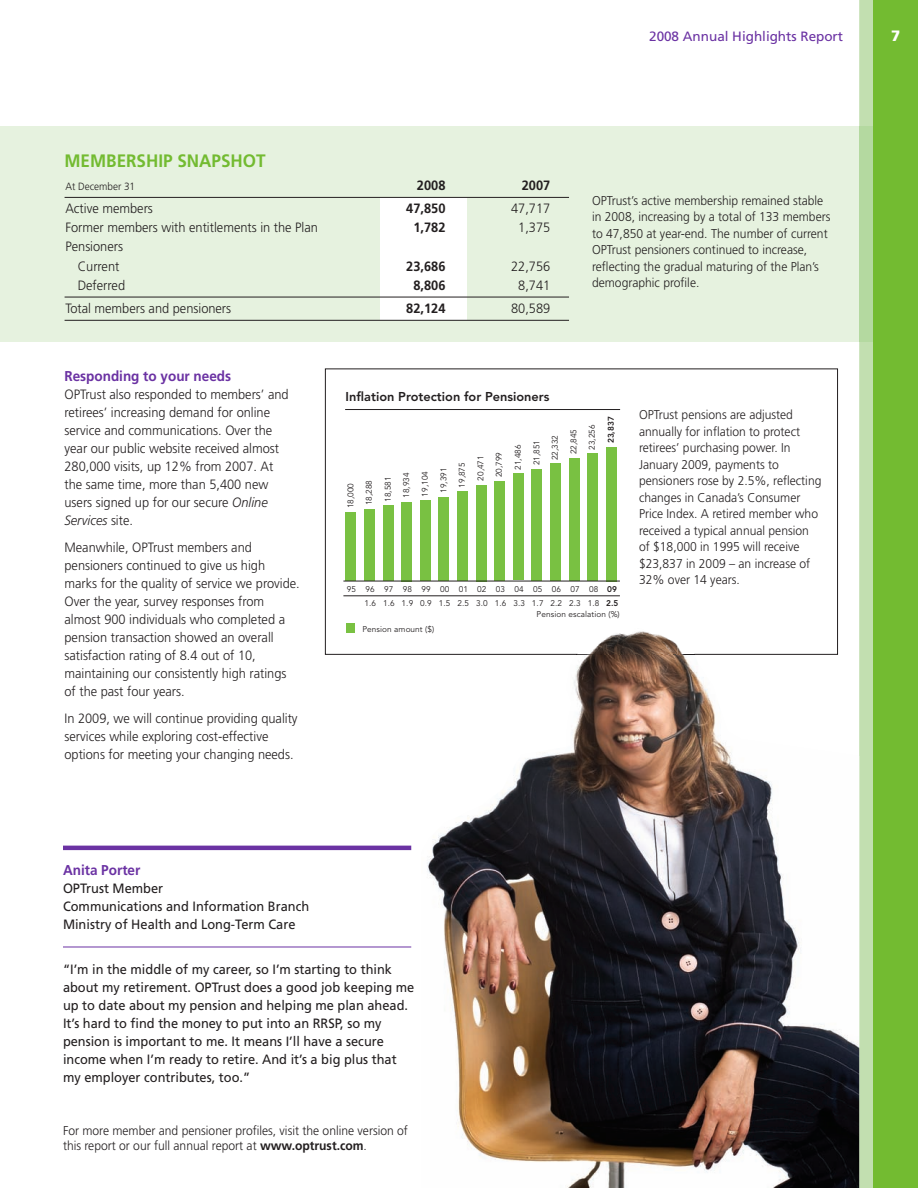
<style>
.page{position:relative;width:918px;height:1188px;background:#fff}
.page>*{position:absolute;margin:0;border:0;box-sizing:border-box;transform-origin:0 0}
.t1{font:700 18px "Frutiger";color:#73bb31;scale:.95 1}
.t2{font:900 15px "Frutiger";color:#fff}
.t3{font:700 14.25px "Frutiger";color:#6b32a3;scale:.95 1}
.t4{font:300 13.5px/18px "Frutiger";color:#231f20;scale:.95 1}
.t5{font:13.5px/18px "Frutiger";color:#231f20;scale:.95 1}
.t6{font:700 13.5px "Frutiger";color:#231f20;scale:.95 1}
.t7{font:13.5px "Frutiger";color:#6b32a3}
.t8{font:300 12.75px/16.5px "Frutiger";color:#231f20;scale:.95 1}
.t9{font:800 12.75px "Avenir";color:#231f20}
.t10{font:300 10.5px "Frutiger";color:#231f20;scale:.95 1}
.t11{font:8.25px/14.5px "Avenir";color:#231f20;text-align:right}
.t12{font:800 8.25px "Avenir";color:#231f20}
.s1{font-style:italic}
.s2{font-weight:800}
.s3{font-weight:700}
</style>
<div class="page">
<hr style="left:345px;top:409px;width:275px;height:1px;background:#231f20">
<div style="left:346px;top:512px;width:10px;height:69px;background:#79c142"></div>
<div style="left:364px;top:509px;width:11px;height:72px;background:#79c142"></div>
<div style="left:383px;top:506px;width:10px;height:75px;background:#79c142"></div>
<div style="left:402px;top:502px;width:10px;height:79px;background:#79c142"></div>
<div style="left:420px;top:500px;width:10px;height:81px;background:#79c142"></div>
<div style="left:439px;top:497px;width:10px;height:84px;background:#79c142"></div>
<div style="left:457px;top:491px;width:11px;height:90px;background:#79c142"></div>
<div style="left:476px;top:485px;width:10px;height:96px;background:#79c142"></div>
<div style="left:495px;top:481px;width:10px;height:100px;background:#79c142"></div>
<div style="left:513px;top:473px;width:10px;height:107px;background:#79c142"></div>
<div style="left:532px;top:469px;width:10px;height:111px;background:#79c142"></div>
<div style="left:550px;top:464px;width:11px;height:117px;background:#79c142"></div>
<div style="left:569px;top:458px;width:10px;height:123px;background:#79c142"></div>
<div style="left:588px;top:453px;width:10px;height:128px;background:#79c142"></div>
<div style="left:606px;top:447px;width:11px;height:134px;background:#79c142"></div>
<div style="left:346px;top:623px;width:8px;height:10px;background:#79c142"></div>
<hr style="left:343px;top:581px;width:277px;height:1px;background:#231f20">
<hr style="left:343px;top:596px;width:277px;height:1px;background:#231f20">
<div style="left:325px;top:369px;width:513px;height:286px;border:1px solid #231f20"></div>
<div style="left:0;top:126px;width:859px;height:216px;background:#e6f2df"></div>
<svg style="left:859px;top:0;width:14px;height:1188px;background:#c2dfb1"></svg>
<div style="left:859px;top:126px;width:59px;height:216px;background:#b4d9a0"></div>
<div style="left:873px;top:0;width:45px;height:1188px;background:#73bb31"></div>
<div style="left:380px;top:198px;width:86px;height:122px;background:#fff"></div>
<hr style="left:65px;top:197px;width:504px;height:1px;background:#231f20">
<hr style="left:65px;top:297px;width:504px;height:1px;background:#231f20">
<hr style="left:65px;top:320px;width:504px;height:1px;background:#231f20">
<hr style="left:63px;top:846px;width:348px;height:4px;background:#6b32a3">
<hr style="left:63px;top:947px;width:348px;height:1px;background:#6b32a3">
<img style="left:677px;top:645px;width:18px;height:9px">
<img style="left:427px;top:655px;width:432px;height:533px">
<img style="left:577px;top:654px;width:118px;height:1px">
<img style="left:577px;top:631px;width:100px;height:23px">
<p class="t7" style="left:649px;top:31px;width:195px">2008 Annual Highlights Report</p>
<p class="t2" style="left:891px;top:30px;width:11px">7</p>
<h1 class="t1" style="left:64px;top:154px;width:213px">MEMBERSHIP SNAPSHOT</h1>
<p class="t10" style="left:65px;top:182px;width:75px">At December 31</p>
<p class="t6" style="left:417px;top:180px;width:31px">2008</p>
<p class="t6" style="left:522px;top:180px;width:31px">2007</p>
<p class="t4" style="left:65px;top:201px;width:94px">Active members</p>
<p class="t6" style="left:406px;top:203px;width:43px">47,850</p>
<p class="t4" style="left:511px;top:201px;width:43px">47,717</p>
<p class="t4" style="left:65px;top:220px;width:267px">Former members with entitlements in the Plan</p>
<p class="t6" style="left:413px;top:222px;width:35px">1,782</p>
<p class="t4" style="left:518px;top:220px;width:35px">1,375</p>
<p class="t4" style="left:65px;top:238px;width:62px;line-height:19px;text-align:right">Pensioners<br>Current</p>
<p class="t6" style="left:406px;top:260px;width:43px">23,686</p>
<p class="t4" style="left:511px;top:258px;width:43px">22,756</p>
<p class="t4" style="left:78px;top:277px;width:51px">Deferred</p>
<p class="t6" style="left:413px;top:279px;width:35px">8,806</p>
<p class="t4" style="left:518px;top:277px;width:35px">8,741</p>
<p class="t4" style="left:65px;top:300px;width:176px">Total members and pensioners</p>
<p class="t6" style="left:406px;top:303px;width:43px">82,124</p>
<p class="t4" style="left:511px;top:300px;width:43px">80,589</p>
<p class="t8" style="left:592px;top:193px;width:252px">OPTrust’s active membership remained stable in 2008, increasing by a total of 133 members to 47,850 at year-end. The number of current OPTrust pensioners continued to increase, reflecting the gradual maturing of the Plan’s demographic profile.</p>
<p class="t3" style="left:64px;top:370px;width:177px">Responding to your needs</p>
<p class="t4" style="left:64px;top:386px;width:238px">OPTrust also responded to members’ and retirees’ increasing demand for online service and communications. Over the year our public website received almost 280,000 visits, up 12% from 2007. At the same time, more than 5,400 new users signed up for our secure <span class="s1">Online Services</span> site.</p>
<p class="t4" style="left:64px;top:539px;width:249px">Meanwhile, OPTrust members and pensioners continued to give us high marks for the quality of service we provide.<br>Over the year, survey responses from almost 900 individuals who completed a pension transaction showed an overall satisfaction rating of 8.4 out of 10, maintaining our consistently high ratings of the past four years.</p>
<p class="t4" style="left:64px;top:710px;width:247px">In 2009, we will continue providing quality services while exploring cost-effective options for meeting your changing needs.</p>
<p class="t9" style="left:346px;top:391px;width:205px">Inflation Protection for Pensioners</p>
<p class="t11" style="left:344px;top:508px;width:27px;rotate:-90deg">18,000</p>
<p class="t11" style="left:363px;top:505px;width:27px;rotate:-90deg">18,288</p>
<p class="t11" style="left:381px;top:502px;width:27px;rotate:-90deg">18,581</p>
<p class="t11" style="left:400px;top:498px;width:27px;rotate:-90deg">18,934</p>
<p class="t11" style="left:419px;top:497px;width:27px;rotate:-90deg">19,104</p>
<p class="t11" style="left:437px;top:493px;width:27px;rotate:-90deg">19,391</p>
<p class="t11" style="left:455px;top:488px;width:27px;rotate:-90deg">19,875</p>
<p class="t11" style="left:474px;top:481px;width:27px;rotate:-90deg">20,471</p>
<p class="t11" style="left:492px;top:477px;width:27px;rotate:-90deg">20,799</p>
<p class="t11" style="left:511px;top:470px;width:27px;rotate:-90deg">21,486</p>
<p class="t11" style="left:530px;top:465px;width:27px;rotate:-90deg">21,851</p>
<p class="t11" style="left:548px;top:460px;width:27px;rotate:-90deg">22,332</p>
<p class="t11" style="left:567px;top:454px;width:27px;rotate:-90deg">22,845</p>
<p class="t11" style="left:585px;top:450px;width:27px;rotate:-90deg">23,256</p>
<p class="t12" style="left:607px;top:443px;width:28px;rotate:-90deg">23,837</p>
<p class="t11" style="left:347px;top:582px;width:273px">95 96 97 98 99 00 01 02 03 04 05 06 07 08 <span class="s2">09<br></span>1.6 1.6 1.9 0.9 1.5 2.5 3.0 1.6 3.3 1.7 2.2 2.3 1.8 <span class="s2">2.5</span></p>
<p class="t11" style="left:362px;top:623px;width:73px">Pension amount ($)</p>
<p class="t11" style="left:537px;top:608px;width:85px">Pension escalation (%)</p>
<p class="t8" style="left:639px;top:408px;width:193px">OPTrust pensions are adjusted annually for inflation to protect retirees’ purchasing power. In<br>January 2009, payments to pensioners rose by 2.5%, reflecting changes in Canada’s Consumer<br>Price Index. A retired member who received a typical annual pension of $18,000 in 1995 will receive $23,837 in 2009 – an increase of<br>32% over 14 years.</p>
<p class="t3" style="left:63px;top:865px;width:83px">Anita Porter</p>
<p class="t5" style="left:63px;top:881px;width:261px">OPTrust Member<br>Communications and Information Branch<br>Ministry of Health and Long-Term Care</p>
<p class="t5" style="left:63px;top:962px;width:371px">“I’m in the middle of my career, so I’m starting to think about my retirement. OPTrust does a good job keeping me up to date about my pension and helping me plan ahead.<br>It’s hard to find the money to put into an RRSP, so my pension is important to me. It means I’ll have a secure income when I’m ready to retire. And it’s a big plus that my employer contributes, too.”</p>
<p class="t8" style="left:63px;top:1123px;width:365px;line-height:15.8px">For more member and pensioner profiles, visit the online version of this report or our full annual report at <span class="s3">www.optrust.com</span>.</p>
</div>
